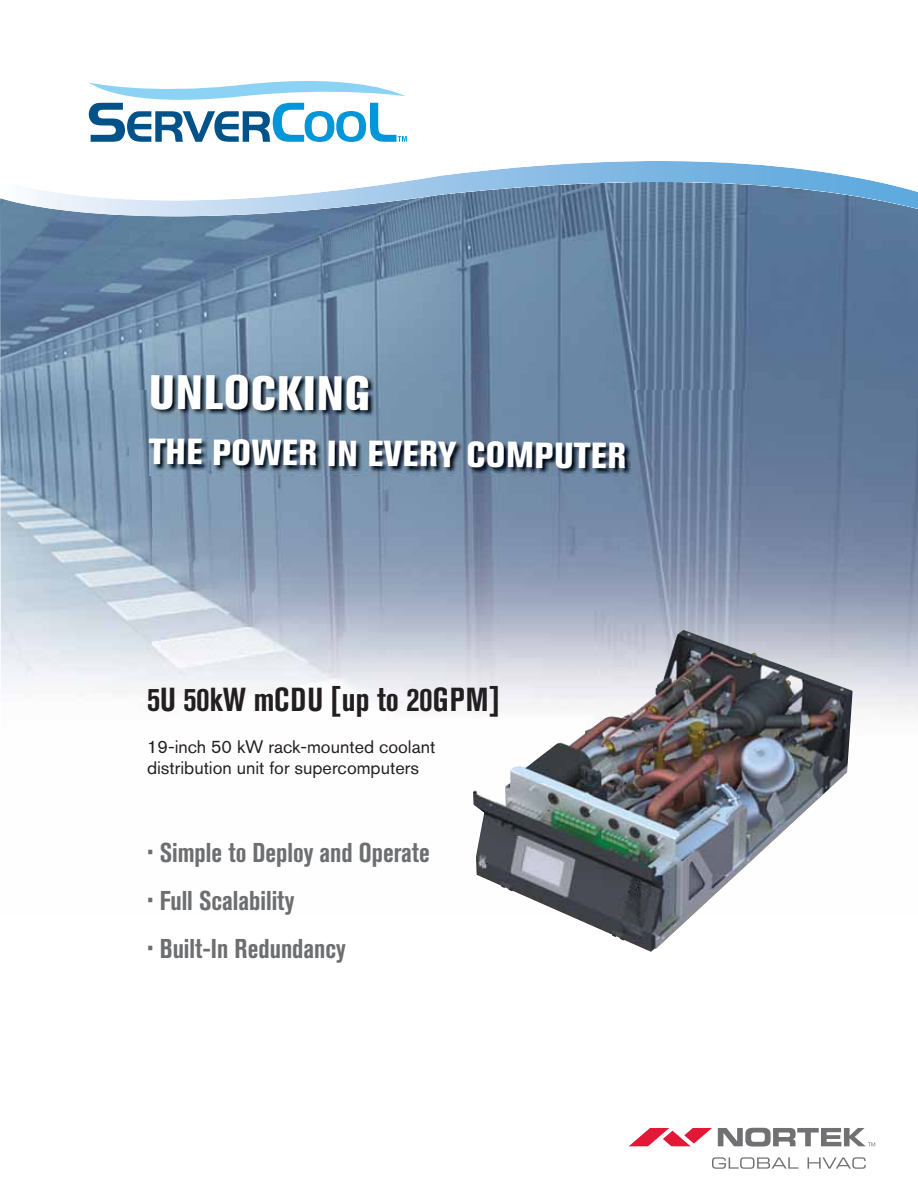
<style>
.page{position:relative;width:918px;height:1188px;background:#fff}
.page>*{position:absolute;margin:0;border:0;box-sizing:border-box;transform-origin:0 0}
.t1{font:800 condensed 48px "Akzidenz Grotesk BE";letter-spacing:.015em;color:#fff}
.t2{font:800 condensed 36px "Akzidenz Grotesk BE";letter-spacing:.015em;color:#fff}
.t3{font:700 condensed 33px "Akzidenz Grotesk BE";color:#231f20}
.t4{font:700 condensed 27px/48px "Akzidenz Grotesk BE";color:#6d6e70}
.t5{font:18px/21.6px "Akzidenz Grotesk BE";color:#231f20}
.s1{font-size:34.5px}
</style>
<div class="page">
<svg style="left:589px;top:161px;width:139px;height:2px"></svg>
<svg style="left:403px;top:163px;width:474px;height:19px"></svg>
<img style="left:0;top:182px;width:918px;height:208px">
<img style="left:0;top:390px;width:153px;height:298px">
<img style="left:613px;top:390px;width:305px;height:324px">
<img style="left:153px;top:475px;width:460px;height:231px">
<svg style="left:89px;top:81px;width:318px;height:61px"></svg>
<img style="left:149px;top:375px;width:483px;height:100px">
<svg style="left:629px;top:1128px;width:83px;height:18px"></svg>
<svg style="left:712px;top:1157px;width:86px;height:12px"></svg>
<svg style="left:808px;top:1157px;width:58px;height:12px"></svg>
<svg style="left:718px;top:1128px;width:157px;height:19px"></svg>
<img style="left:473px;top:630px;width:380px;height:322px">
<h1 class="t1" style="left:149px;top:376px;width:223px">UNLOCKING</h1>
<h2 class="t2" style="left:148px;top:441px;width:480px">THE POWER IN EVERY COMPUTER</h2>
<h3 class="t3" style="left:147px;top:688px;width:354px">5U 50kW mCDU [up to 20GPM]</h3>
<p class="t5" style="left:147px;top:738px;width:290px">19-inch 50 kW rack-mounted coolant distribution unit for supercomputers</p>
<h3 class="t4" style="left:147px;top:831px;width:284px"><span class="s1">·</span> Simple to Deploy and Operate <span class="s1">·</span> Full Scalability<br><span class="s1">·</span> Built-In Redundancy</h3>
</div>
